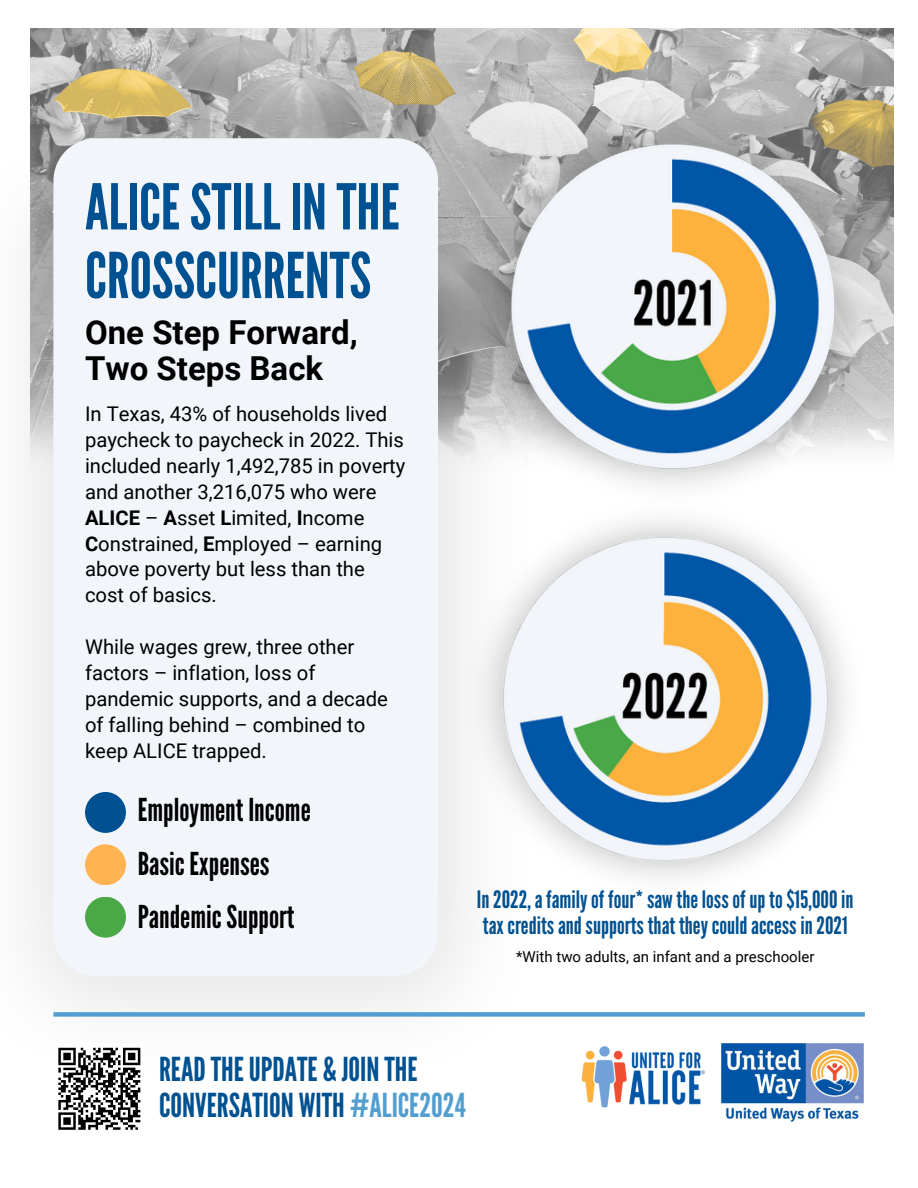
<style>
.page{position:relative;width:918px;height:1188px;background:#fff}
.page>*{position:absolute;margin:0;border:0;box-sizing:border-box;transform-origin:0 0}
.t1{font:63px/68.7px "League Gothic";color:#005191}
.t2{font:33px/36px "League Gothic";color:#005191}
.t3{font:700 33px/36px "Roboto";color:#000}
.t4{font:31.5px "League Gothic";color:#000}
.t5{font:24px/25.8px "League Gothic";color:#005191}
.t6{font:20.25px/25.8px "Roboto";color:#000}
.t7{font:15px "Roboto";color:#000}
.s1{font-weight:700}
.s2{color:#539ed0}
</style>
<div class="page">
<img style="left:581px;top:1046px;width:124px;height:62px">
<img style="left:31px;top:28px;width:863px;height:424px">
<img style="left:27px;top:102px;width:439px;height:910px">
<div style="left:53px;top:1012px;width:812px;height:5px;background:#539ed0"></div>
<div style="left:53px;top:138px;width:385px;height:838px;background:#f2f5fa"></div>
<div style="left:85px;top:844px;width:41px;height:41px;background:#ffb351;border-radius:50%"></div>
<div style="left:85px;top:792px;width:41px;height:41px;background:#005191;border-radius:50%"></div>
<div style="left:85px;top:897px;width:41px;height:41px;background:#4aa847;border-radius:50%"></div>
<svg style="left:58px;top:1047px;width:83px;height:83px"></svg>
<img style="left:452px;top:485px;width:394px;height:428px">
<img style="left:721px;top:1043px;width:143px;height:79px">
<img style="left:459px;top:92px;width:427px;height:428px">
<h3 class="t1" style="left:85px;top:174px;width:316px">ALICE STILL INTHE<br>CROSSCURRENTS</h3>
<p class="t3" style="left:85px;top:315px;width:274px">One Step Forward,<br>Two Steps Back</p>
<h4 class="t6" style="left:85px;top:401px;width:322px">In Texas, 43% of households lived paycheck to paycheck in 2022. This included nearly 1,492,785 in poverty and another 3,216,075 who were<br><span class="s1">ALICE</span> – <span class="s1">A</span>sset <span class="s1">L</span>imited, <span class="s1">I</span>ncome<br><span class="s1">C</span>onstrained, <span class="s1">E</span>mployed – earning above poverty but less than the cost of basics.</h4>
<h1 class="t6" style="left:85px;top:634px;width:304px">While wages grew, three other factors – inflation, loss of pandemic supports, and a decade of falling behind – combined to keep ALICE trapped.</h1>
<p class="t4" style="left:138px;top:792px;width:174px">Employment Income</p>
<h5 class="t4" style="left:138px;top:845px;width:133px">BasicExpenses</h5>
<p class="t4" style="left:138px;top:899px;width:158px">PandemicSupport</p>
<p class="t5" style="left:477px;top:887px;width:378px">In2022,afamilyof four*saw thelossofupto$15,000in taxcreditsandsupportsthat theycouldaccessin2021</p>
<h5 class="t7" style="left:516px;top:949px;width:300px">*With two adults, an infant and a preschooler</h5>
<h4 class="t2" style="left:159px;top:1052px;width:308px">READTHEUPDATE &amp; JOINTHE<br>CONVERSATION WITH <span class="s2">#ALICE2024</span></h4>
</div>
